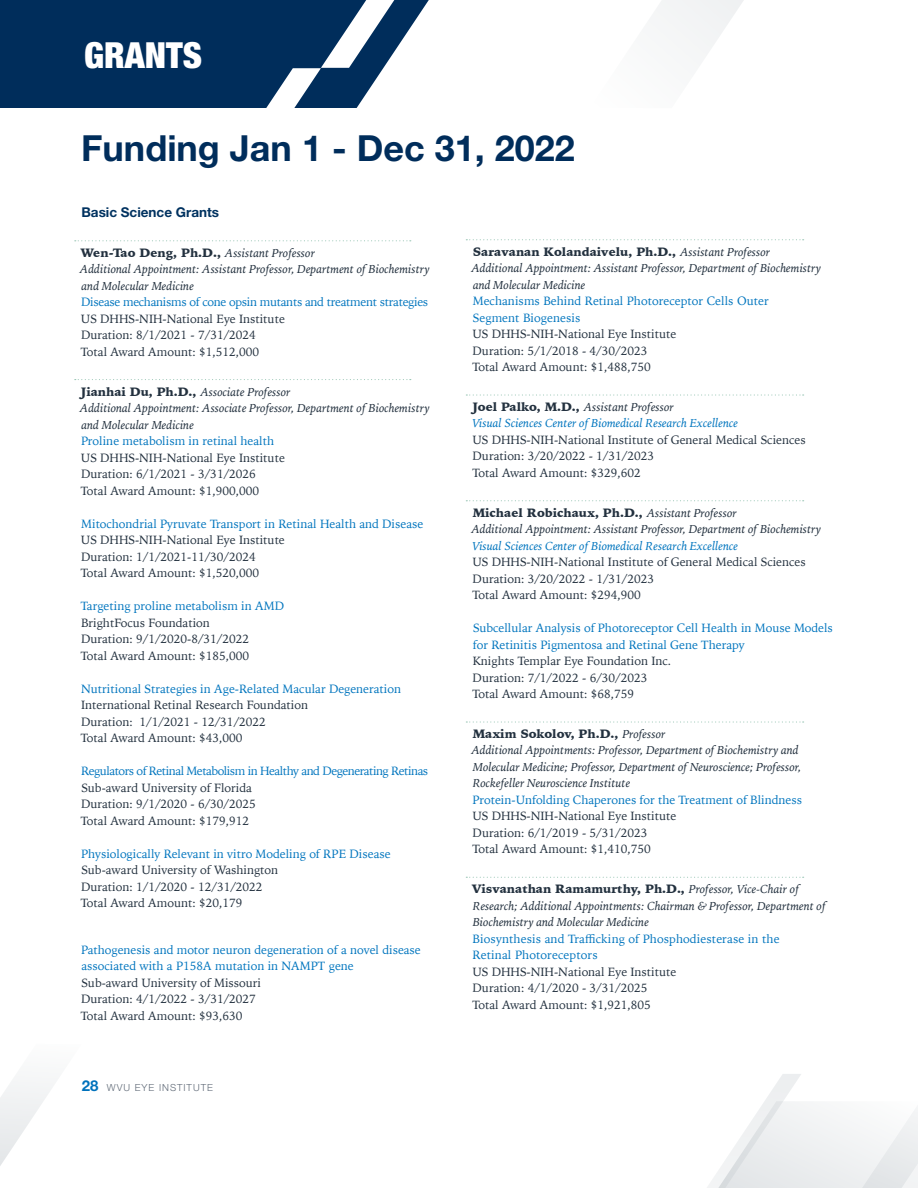
<style>
.page{position:relative;width:918px;height:1188px;background:#fff}
.page>*{position:absolute;margin:0;border:0;box-sizing:border-box;transform-origin:0 0}
.t1{font:700 36px "Helvetica Neue LT Std";color:#002d5b}
.t2{font:900 condensed 36px "Helvetica Neue LT Std";color:#fff}
.t3{font:700 13.5px "Helvetica Neue LT Std";color:#003260}
.t4{font:12px/16.5px "Iowan Old Style";color:#23313f}
.t5{font:italic 12px/16.5px "Iowan Old Style";color:#23313f}
.t6{font:12px/16.5px "Iowan Old Style";color:#0075be}
.t7{font:italic 12px/16.5px "Iowan Old Style";color:#0075be}
.t8{font:12px "Iowan Old Style";letter-spacing:-.04em;color:#0075be}
.t9{font:12px "Iowan Old Style";letter-spacing:-.025em;color:#0075be}
.t10{font:300 9.75px "Helvetica Neue LT Std";letter-spacing:.1em;color:#616b78}
.s1{font-weight:900;font-style:normal}
.s2{font-weight:700;font-size:15px;color:#0072bc}
.s3{font-weight:900;font-style:normal;color:#23313f}
.s4{color:#23313f}
</style>
<div class="page">
<svg style="left:0;top:1081px;width:54px;height:85px"></svg>
<svg style="left:707px;top:1074px;width:211px;height:114px"></svg>
<svg style="left:656px;top:0;width:88px;height:55px"></svg>
<svg style="left:0;top:0;width:429px;height:108px;fill:#002d5b"></svg>
<svg style="left:242px;top:0;width:152px;height:108px"></svg>
<svg style="left:75px;top:240px;width:336px;height:1px"></svg>
<svg style="left:75px;top:379px;width:336px;height:1px"></svg>
<svg style="left:466px;top:239px;width:338px;height:1px"></svg>
<svg style="left:466px;top:394px;width:338px;height:2px"></svg>
<svg style="left:466px;top:500px;width:338px;height:1px"></svg>
<svg style="left:466px;top:721px;width:338px;height:2px"></svg>
<svg style="left:466px;top:877px;width:338px;height:1px"></svg>
<h1 class="t2" style="left:84px;top:33px;width:119px">GRANTS</h1>
<h1 class="t1" style="left:81px;top:126px;width:495px">Funding Jan 1 - Dec 31, 2022</h1>
<p class="t3" style="left:81px;top:204px;width:139px">Basic Science Grants</p>
<p class="t5" style="left:80px;top:244px;width:351px"><span class="s1">Wen-Tao Deng, Ph.D.,</span> Assistant Professor<br>Additional Appointment: Assistant Professor, Department of Biochemistry and Molecular Medicine</p>
<p class="t9" style="left:81px;top:291px;width:349px">Disease mechanisms of cone opsin mutants and treatment strategies</p>
<p class="t4" style="left:81px;top:310px;width:205px">US DHHS-NIH-National Eye Institute<br>Duration: 8/1/2021 - 7/31/2024<br>Total Award Amount: $1,512,000</p>
<p class="t5" style="left:80px;top:383px;width:351px"><span class="s1">Jianhai Du, Ph.D.,</span> Associate Professor<br>Additional Appointment: Associate Professor, Department of Biochemistry and Molecular Medicine</p>
<p class="t6" style="left:81px;top:432px;width:194px">Proline metabolism in retinal health</p>
<p class="t4" style="left:81px;top:449px;width:205px">US DHHS-NIH-National Eye Institute<br>Duration: 6/1/2021 - 3/31/2026<br>Total Award Amount: $1,900,000</p>
<p class="t6" style="left:81px;top:515px;width:344px">Mitochondrial Pyruvate Transport in Retinal Health and Disease</p>
<p class="t4" style="left:81px;top:531px;width:205px">US DHHS-NIH-National Eye Institute<br>Duration: 1/1/2021-11/30/2024<br>Total Award Amount: $1,520,000</p>
<p class="t6" style="left:81px;top:597px;width:205px">Targeting proline metabolism in AMD</p>
<p class="t4" style="left:81px;top:614px;width:170px">BrightFocus Foundation<br>Duration: 9/1/2020-8/31/2022<br>Total Award Amount: $185,000</p>
<p class="t6" style="left:81px;top:680px;width:321px">Nutritional Strategies in Age-Related Macular Degeneration</p>
<p class="t4" style="left:81px;top:696px;width:229px">International Retinal Research Foundation<br>Duration: 1/1/2021 - 12/31/2022<br>Total Award Amount: $43,000</p>
<p class="t8" style="left:81px;top:760px;width:349px">Regulators of Retinal Metabolism in Healthy and Degenerating Retinas</p>
<p class="t4" style="left:81px;top:779px;width:176px">Sub-award University of Florida<br>Duration: 9/1/2020 - 6/30/2025<br>Total Award Amount: $179,912</p>
<p class="t6" style="left:81px;top:845px;width:311px">Physiologically Relevant in vitro Modeling of RPE Disease</p>
<p class="t4" style="left:81px;top:861px;width:199px">Sub-award University of Washington<br>Duration: 1/1/2020 - 12/31/2022<br>Total Award Amount: $20,179</p>
<p class="t6" style="left:81px;top:941px;width:341px">Pathogenesis and motor neuron degeneration of a novel disease associated with a P158A mutation in NAMPT gene</p>
<p class="t4" style="left:81px;top:974px;width:182px">Sub-award University of Missouri<br>Duration: 4/1/2022 - 3/31/2027<br>Total Award Amount: $93,630</p>
<p class="t10" style="left:82px;top:1081px;width:132px"><span class="s2">28</span> WVU EYE INSTITUTE</p>
<p class="t5" style="left:471px;top:243px;width:351px"><span class="s1">Saravanan Kolandaivelu, Ph.D.,</span> Assistant Professor<br>Additional Appointment: Assistant Professor, Department of Biochemistry and Molecular Medicine</p>
<p class="t6" style="left:473px;top:292px;width:298px">Mechanisms Behind Retinal Photoreceptor Cells Outer<br>Segment Biogenesis</p>
<p class="t4" style="left:472px;top:325px;width:205px">US DHHS-NIH-National Eye Institute<br>Duration: 5/1/2018 - 4/30/2023<br>Total Award Amount: $1,488,750</p>
<p class="t7" style="left:472px;top:398px;width:267px"><span class="s3">Joel Palko, M.D.,</span> <span class="s4">Assistant Professor<br></span>Visual Sciences Center of Biomedical Research Excellence</p>
<p class="t4" style="left:472px;top:431px;width:335px">US DHHS-NIH-National Institute of General Medical Sciences<br>Duration: 3/20/2022 - 1/31/2023<br>Total Award Amount: $329,602</p>
<p class="t5" style="left:471px;top:504px;width:351px"><span class="s1">Michael Robichaux, Ph.D.,</span> Assistant Professor<br>Additional Appointment: Assistant Professor, Department of Biochemistry</p>
<p class="t7" style="left:472px;top:537px;width:267px">Visual Sciences Center of Biomedical Research Excellence</p>
<p class="t4" style="left:472px;top:553px;width:335px">US DHHS-NIH-National Institute of General Medical Sciences<br>Duration: 3/20/2022 - 1/31/2023<br>Total Award Amount: $294,900</p>
<p class="t6" style="left:473px;top:619px;width:361px">Subcellular Analysis of Photoreceptor Cell Health in Mouse Models for Retinitis Pigmentosa and Retinal Gene Therapy</p>
<p class="t4" style="left:473px;top:652px;width:200px">Knights Templar Eye Foundation Inc.<br>Duration: 7/1/2022 - 6/30/2023<br>Total Award Amount: $68,759</p>
<p class="t5" style="left:472px;top:725px;width:331px"><span class="s1">Maxim Sokolov, Ph.D.,</span> Professor<br>Additional Appointments: Professor, Department of Biochemistry and Molecular Medicine; Professor, Department of Neuroscience; Professor, Rockefeller Neuroscience Institute</p>
<p class="t6" style="left:473px;top:791px;width:331px">Protein-Unfolding Chaperones for the Treatment of Blindness</p>
<p class="t4" style="left:472px;top:808px;width:205px">US DHHS-NIH-National Eye Institute<br>Duration: 6/1/2019 - 5/31/2023<br>Total Award Amount: $1,410,750</p>
<p class="t5" style="left:472px;top:880px;width:355px"><span class="s1">Visvanathan Ramamurthy, Ph.D.,</span> Professor, Vice-Chair of<br>Research; Additional Appointments: Chairman &amp; Professor, Department of<br>Biochemistry and Molecular Medicine</p>
<p class="t6" style="left:473px;top:930px;width:308px">Biosynthesis and Trafficking of Phosphodiesterase in the<br>Retinal Photoreceptors</p>
<p class="t4" style="left:472px;top:963px;width:205px">US DHHS-NIH-National Eye Institute<br>Duration: 4/1/2020 - 3/31/2025<br>Total Award Amount: $1,921,805</p>
</div>
